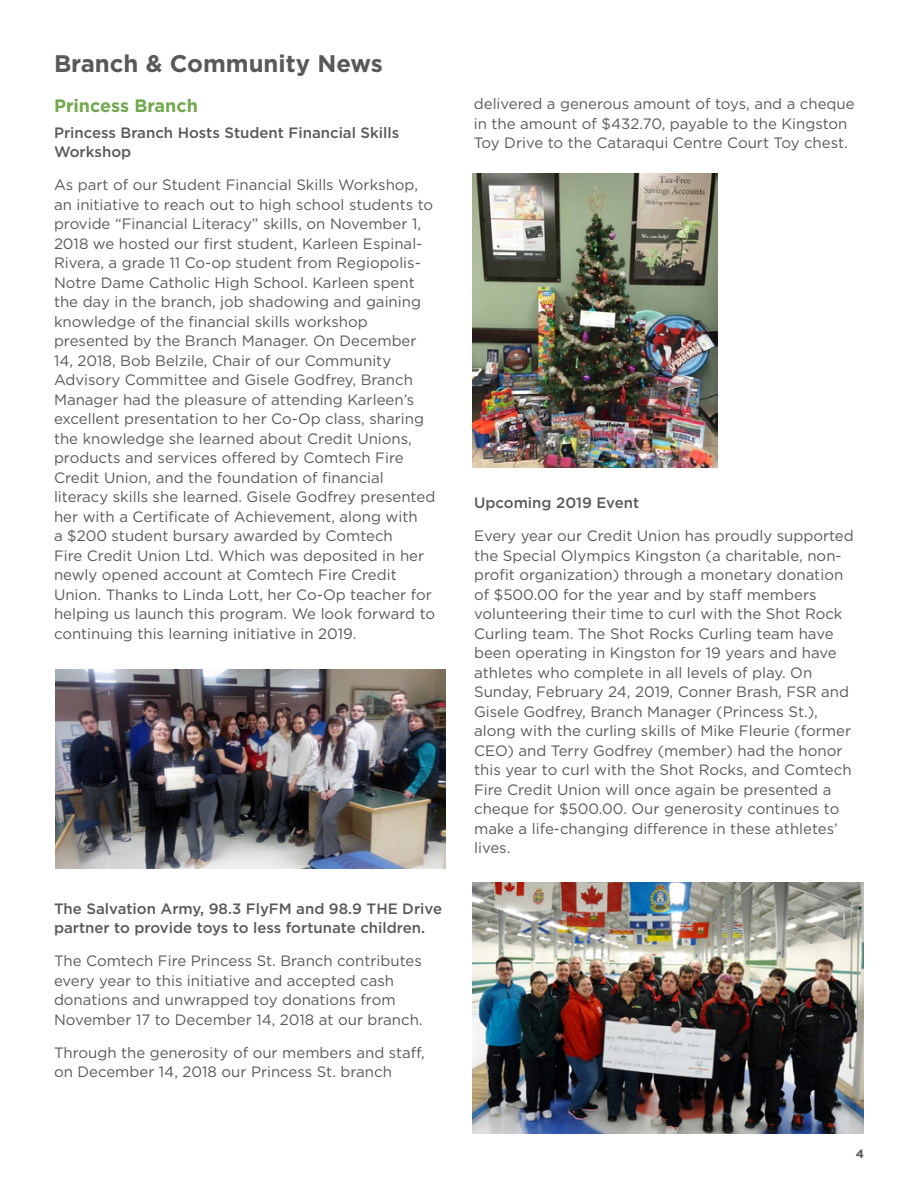
<style>
.page{position:relative;width:918px;height:1188px;background:#fff}
.page>*{position:absolute;margin:0;border:0;box-sizing:border-box;transform-origin:0 0}
.t1{font:700 24px "Gotham";color:#58595b}
.t2{font:700 18px "Gotham";color:#72a84d}
.t3{font:15px/19.5px "Gotham";color:#58595b}
.t4{font:500 15px/19.5px "Gotham";color:#58595b}
.t5{font:700 12px "Gotham";color:#58595b}
</style>
<div class="page">
<img style="left:472px;top:883px;width:392px;height:251px">
<img style="left:55px;top:670px;width:391px;height:198px">
<img style="left:472px;top:174px;width:245px;height:294px">
<h1 class="t1" style="left:54px;top:47px;width:330px">Branch &amp; Community News</h1>
<p class="t2" style="left:54px;top:93px;width:145px">Princess Branch</p>
<p class="t4" style="left:54px;top:123px;width:347px">Princess Branch Hosts Student Financial Skills<br>Workshop</p>
<p class="t3" style="left:54px;top:175px;width:383px">As part of our Student Financial Skills Workshop, an initiative to reach out to high school students to provide “Financial Literacy” skills, on November 1, 2018 we hosted our first student, Karleen Espinal-Rivera, a grade 11 Co-op student from Regiopolis-Notre Dame Catholic High School. Karleen spent the day in the branch, job shadowing and gaining knowledge of the financial skills workshop presented by the Branch Manager. On December 14, 2018, Bob Belzile, Chair of our Community Advisory Committee and Gisele Godfrey, Branch Manager had the pleasure of attending Karleen’s excellent presentation to her Co-Op class, sharing the knowledge she learned about Credit Unions, products and services offered by Comtech Fire Credit Union, and the foundation of financial literacy skills she learned. Gisele Godfrey presented her with a Certificate of Achievement, along with<br>a $200 student bursary awarded by Comtech<br>Fire Credit Union Ltd. Which was deposited in her newly opened account at Comtech Fire Credit Union. Thanks to Linda Lott, her Co-Op teacher for helping us launch this program. We look forward to continuing this learning initiative in 2019.</p>
<p class="t4" style="left:54px;top:898px;width:390px">The Salvation Army, 98.3 FlyFM and 98.9 THE Drive partner to provide toys to less fortunate children.</p>
<p class="t3" style="left:54px;top:951px;width:370px">The Comtech Fire Princess St. Branch contributes every year to this initiative and accepted cash donations and unwrapped toy donations from November 17 to December 14, 2018 at our branch.</p>
<p class="t3" style="left:54px;top:1042px;width:372px">Through the generosity of our members and staff, on December 14, 2018 our Princess St. branch</p>
<p class="t3" style="left:474px;top:94px;width:382px">delivered a generous amount of toys, and a cheque in the amount of $432.70, payable to the Kingston<br>Toy Drive to the Cataraqui Centre Court Toy chest.</p>
<p class="t4" style="left:474px;top:493px;width:167px">Upcoming 2019 Event</p>
<p class="t3" style="left:474px;top:526px;width:381px">Every year our Credit Union has proudly supported the Special Olympics Kingston (a charitable, non&shy;profit organization) through a monetary donation of $500.00 for the year and by staff members volunteering their time to curl with the Shot Rock Curling team. The Shot Rocks Curling team have been operating in Kingston for 19 years and have athletes who complete in all levels of play. On Sunday, February 24, 2019, Conner Brash, FSR and Gisele Godfrey, Branch Manager (Princess St.), along with the curling skills of Mike Fleurie (former CEO) and Terry Godfrey (member) had the honor this year to curl with the Shot Rocks, and Comtech Fire Credit Union will once again be presented a cheque for $500.00. Our generosity continues to make a life-changing difference in these athletes’ lives.</p>
<p class="t5" style="left:856px;top:1145px;width:10px">4</p>
</div>
